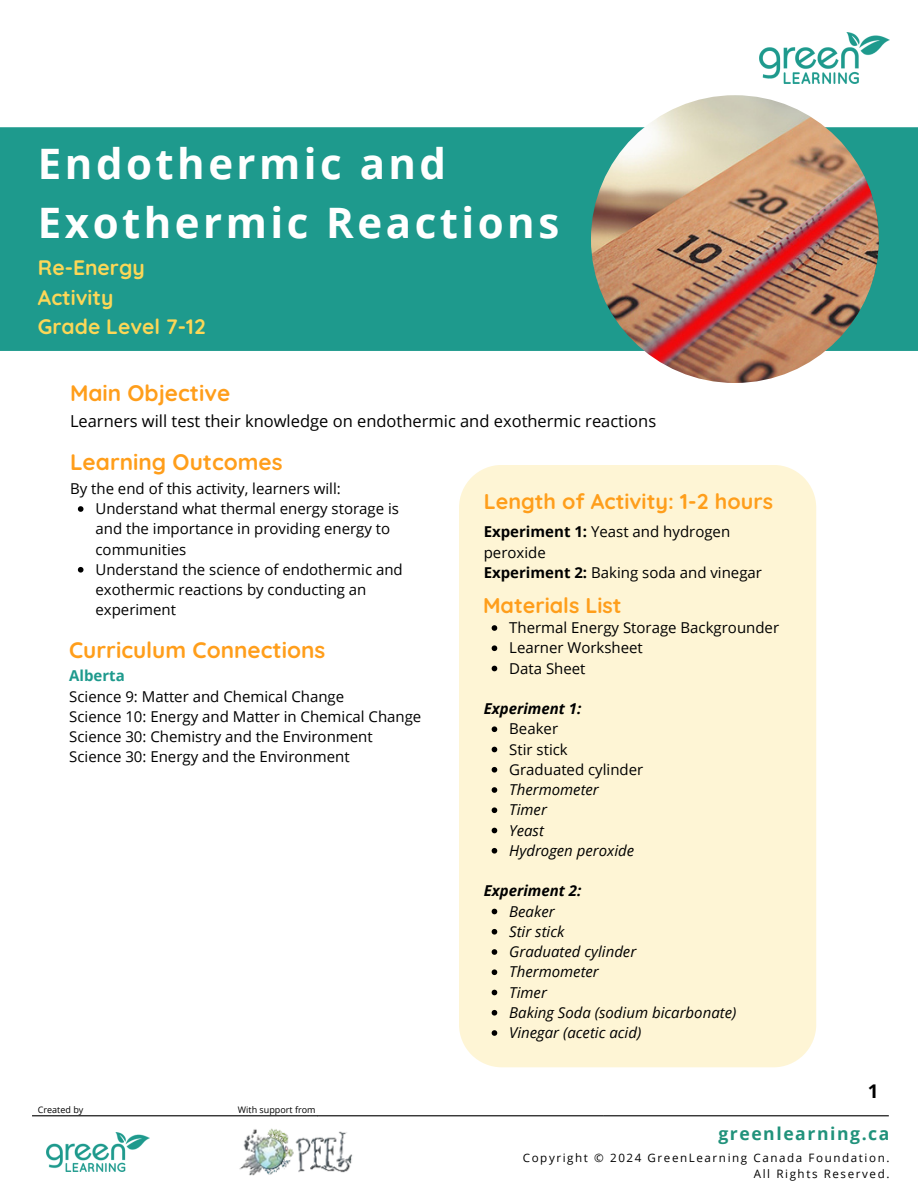
<style>
.page{position:relative;width:918px;height:1188px;background:#fff}
.page>*{position:absolute;margin:0;border:0;box-sizing:border-box;transform-origin:0 0}
.t1{font:700 42px/58.5px "Open Sans";letter-spacing:.085em;color:#fff}
.t2{font:700 22.5px "Quicksand";color:#ff9e1b}
.t3{font:700 21.45px "Quicksand";color:#ff9e1b}
.t4{font:700 21px/29.2px "Quicksand";color:#fcd757}
.t5{font:700 18.9px "Open Sans";color:#000}
.t6{font:700 17.55px "Open Sans";letter-spacing:.09em;color:#21927b}
.t7{font:16.5px "Open Sans";color:#000}
.t8{font:15px/20.2px "Open Sans";color:#000}
.t9{font:italic 15px "Open Sans";color:#000}
.t10{font:italic 700 15px "Open Sans";color:#000}
.t11{font:11.55px "Open Sans";letter-spacing:.14em;color:#000}
.t12{font:9px "Open Sans";color:#000}
.s1{font-weight:700}
.s2{font-weight:700;color:#1e9a8d}
</style>
<div class="page">
<img style="left:760px;top:33px;width:129px;height:50px">
<div style="left:0;top:127px;width:918px;height:224px;background:#1e9a8d"></div>
<hr style="left:32px;top:1115px;width:286px;height:1px;background:#000">
<hr style="left:317px;top:1115px;width:286px;height:1px;background:#000">
<hr style="left:603px;top:1115px;width:286px;height:1px;background:#000">
<img style="left:47px;top:1132px;width:102px;height:40px">
<img style="left:591px;top:95px;width:288px;height:288px;border-radius:50%">
<div style="left:459px;top:465px;width:357px;height:602px;background:#fef5d5"></div>
<svg style="left:492px;top:625px;width:5px;height:6px"></svg>
<svg style="left:492px;top:645px;width:5px;height:6px"></svg>
<svg style="left:492px;top:666px;width:5px;height:5px"></svg>
<svg style="left:492px;top:726px;width:5px;height:6px"></svg>
<svg style="left:492px;top:747px;width:5px;height:5px"></svg>
<svg style="left:492px;top:767px;width:5px;height:6px"></svg>
<svg style="left:492px;top:787px;width:5px;height:6px"></svg>
<svg style="left:492px;top:807px;width:5px;height:6px"></svg>
<svg style="left:492px;top:828px;width:5px;height:5px"></svg>
<svg style="left:492px;top:848px;width:5px;height:6px"></svg>
<svg style="left:492px;top:909px;width:5px;height:5px"></svg>
<svg style="left:492px;top:929px;width:5px;height:6px"></svg>
<svg style="left:492px;top:949px;width:5px;height:6px"></svg>
<svg style="left:492px;top:969px;width:5px;height:6px"></svg>
<svg style="left:492px;top:990px;width:5px;height:5px"></svg>
<svg style="left:492px;top:1010px;width:5px;height:6px"></svg>
<svg style="left:492px;top:1030px;width:5px;height:6px"></svg>
<svg style="left:78px;top:506px;width:6px;height:6px"></svg>
<svg style="left:78px;top:567px;width:6px;height:6px"></svg>
<img style="left:239px;top:1128px;width:114px;height:48px">
<p class="t1" style="left:38px;top:134px;width:523px">Endothermic and<br>Exothermic Reactions</p>
<p class="t4" style="left:38px;top:253px;width:170px">Re-Energy<br>Activity<br>Grade Level 7-12</p>
<p class="t2" style="left:70px;top:379px;width:162px">Main Objective</p>
<p class="t7" style="left:70px;top:410px;width:588px">Learners will test their knowledge on endothermic and exothermic reactions</p>
<p class="t2" style="left:70px;top:448px;width:214px">Learning Outcomes</p>
<p class="t8" style="left:70px;top:478px;width:272px">By the end of this activity, learners will:</p>
<p class="t8" style="left:95px;top:498px;width:305px">Understand what thermal energy storage is and the importance in providing energy to communities</p>
<p class="t8" style="left:95px;top:559px;width:309px">Understand the science of endothermic and exothermic reactions by conducting an experiment</p>
<h2 class="t3" style="left:484px;top:487px;width:291px">Length of Activity: 1-2 hours</h2>
<h2 class="t8" style="left:484px;top:521px;width:280px"><span class="s1">Experiment 1:</span> Yeast and hydrogen peroxide<br><span class="s1">Experiment 2:</span> Baking soda and vinegar</h2>
<h4 class="t3" style="left:483px;top:592px;width:140px">Materials List</h4>
<h6 class="t8" style="left:509px;top:617px;width:271px">Thermal Energy Storage Backgrounder</h6>
<p class="t8" style="left:509px;top:637px;width:135px">Learner Worksheet</p>
<p class="t8" style="left:509px;top:658px;width:78px">Data Sheet</p>
<h6 class="t10" style="left:484px;top:698px;width:99px">Experiment 1:</h6>
<h2 class="t8" style="left:509px;top:718px;width:50px">Beaker</h2>
<h6 class="t8" style="left:509px;top:739px;width:60px">Stir stick</h6>
<h2 class="t8" style="left:509px;top:759px;width:136px">Graduated cylinder</h2>
<p class="t9" style="left:509px;top:779px;width:91px">Thermometer</p>
<p class="t9" style="left:509px;top:799px;width:39px">Timer</p>
<p class="t9" style="left:509px;top:820px;width:36px">Yeast</p>
<h5 class="t9" style="left:509px;top:840px;width:126px">Hydrogen peroxide</h5>
<p class="t10" style="left:484px;top:880px;width:99px">Experiment 2:</p>
<p class="t9" style="left:509px;top:901px;width:47px">Beaker</p>
<p class="t9" style="left:509px;top:921px;width:57px">Stir stick</p>
<p class="t9" style="left:509px;top:941px;width:129px">Graduated cylinder</p>
<p class="t9" style="left:509px;top:961px;width:91px">Thermometer</p>
<p class="t9" style="left:509px;top:982px;width:39px">Timer</p>
<p class="t9" style="left:509px;top:1002px;width:229px">Baking Soda (sodium bicarbonate)</p>
<h5 class="t9" style="left:509px;top:1022px;width:134px">Vinegar (acetic acid)</h5>
<h3 class="t2" style="left:69px;top:635px;width:258px">Curriculum Connections</h3>
<h3 class="t8" style="left:69px;top:665px;width:354px"><span class="s2">Alberta<br></span>Science 9: Matter and Chemical Change<br>Science 10: Energy and Matter in Chemical Change Science 30: Chemistry and the Environment Science 30: Energy and the Environment</h3>
<p class="t12" style="left:38px;top:1104px;width:47px">Created by</p>
<p class="t12" style="left:238px;top:1104px;width:79px">With support from</p>
<p class="t5" style="left:868px;top:1077px;width:12px">1</p>
<p class="t6" style="left:718px;top:1122px;width:173px">greenlearning.ca</p>
<p class="t11" style="left:523px;top:1150px;width:368px">Copyright © 2024 GreenLearning Canada Foundation.</p>
<p class="t11" style="left:754px;top:1165px;width:137px">All Rights Reserved.</p>
</div>
